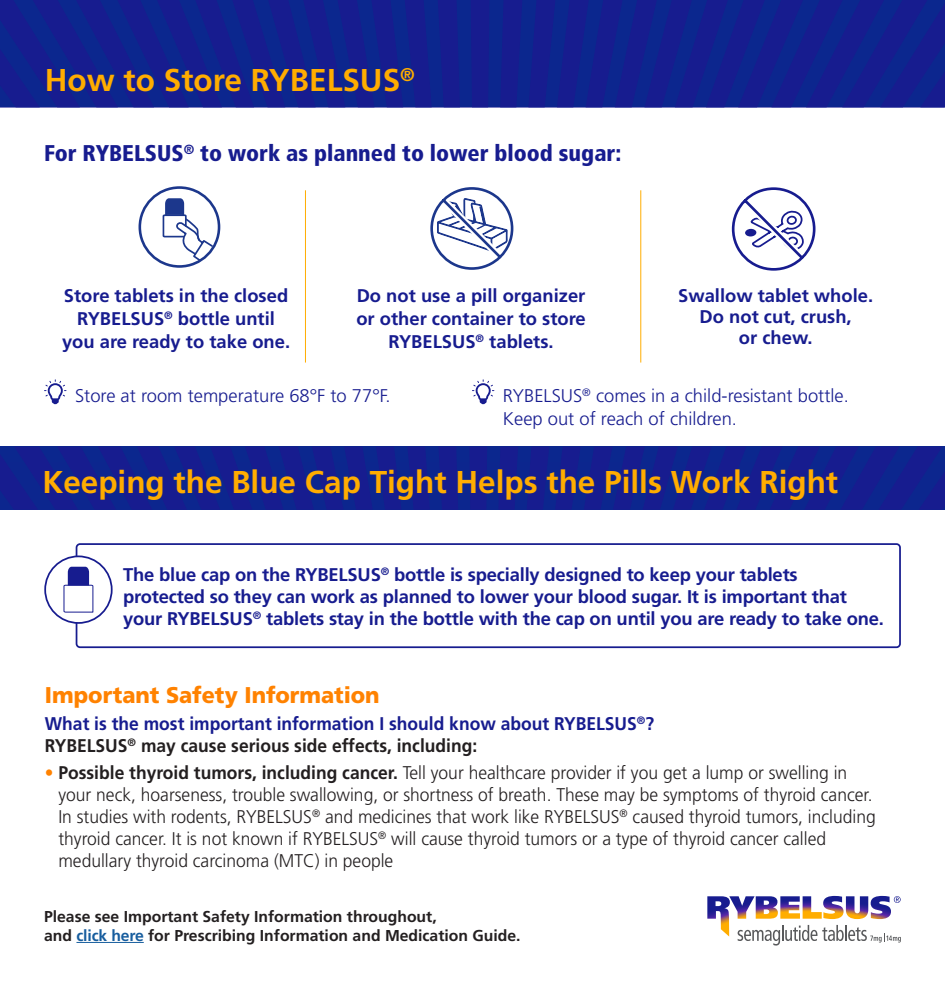
<style>
.page{position:relative;width:945px;height:985px;background:#fff}
.page>*{position:absolute;margin:0;border:0;box-sizing:border-box;transform-origin:0 0}
.t1{font:700 31.5px "Frutiger LT Std";color:#ffad00}
.t2{font:900 condensed 22.75px "Frutiger LT Std";color:#171c8f}
.Body_Copy{font:900 22.75px "Frutiger LT Std";color:#ff8200;scale:.95 1}
.Body_Copy-2{font:300 18.38px/21.9px "Frutiger LT Std";color:#231f20;scale:.95 1}
.Body_Copy-3{font:700 18.38px/22.8px "Frutiger LT Std";color:#171c8f;text-align:center}
.Body_Copy-4{font:700 18.38px/21.9px "Frutiger LT Std";color:#171c8f;scale:.95 1}
.t3{font:300 18.38px/22.8px "Frutiger LT Std";color:#171c8f}
.t4{font:700 15.75px/19.2px "Frutiger LT Std";color:#231f20}
.s1{color:#231f20}
.s2{color:#ff8200}
.s3{font-weight:700}
.s4{color:#175d9e}
</style>
<div class="page">
<div style="left:0;top:0;width:945px;height:107px;background:#171c8f"></div>
<hr style="left:76px;top:941px;width:68px;height:1px;background:#175d9e">
<svg style="left:707px;top:895px;width:194px;height:50px"></svg>
<svg style="left:430px;top:187px;width:84px;height:83px"></svg>
<svg style="left:162px;top:197px;width:52px;height:71px"></svg>
<div style="left:139px;top:186px;width:81px;height:82px;border:3px solid #1c378c;border-radius:50%"></div>
<svg style="left:731px;top:187px;width:85px;height:84px"></svg>
<hr style="left:640px;top:190px;width:1px;height:172px;background:#ffad00">
<hr style="left:305px;top:190px;width:1px;height:172px;background:#ffad00">
<svg style="left:44px;top:379px;width:22px;height:25px"></svg>
<svg style="left:472px;top:379px;width:22px;height:25px"></svg>
<div style="left:0;top:446px;width:945px;height:63px;background:#171c8f"></div>
<div style="left:76px;top:543px;width:825px;height:105px;border:2px solid #171c8f;border-radius:4px"></div>
<div style="left:45px;top:556px;width:67px;height:67px;background:#fff;border-radius:50%"></div>
<div style="left:44px;top:555px;width:69px;height:68px;border:2px solid #171c8f;border-radius:50%"></div>
<svg style="left:63px;top:566px;width:31px;height:47px"></svg>
<p class="t1" style="left:45px;top:62px;width:372px">How to Store RYBELSUS<sup>®</sup></p>
<p class="t2" style="left:44px;top:140px;width:579px">For RYBELSUS<sup>®</sup> to work as planned to lower blood sugar:</p>
<p class="Body_Copy-3" style="left:62px;top:284px;width:230px">Store tablets in the closed<br>RYBELSUS<sup>®</sup> bottle until you are ready to take one.</p>
<p class="Body_Copy-3" style="left:678px;top:285px;width:197px;line-height:21px">Swallow tablet whole.<br>Do not cut, crush,<br>or chew.</p>
<p class="Body_Copy-3" style="left:356px;top:284px;width:231px">Do not use a pill organizer or other container to store<br>RYBELSUS<sup>®</sup> tablets.</p>
<p class="t3" style="left:75px;top:384px;width:317px">Store at room temperature 68°F to 77°F.</p>
<p class="t3" style="left:503px;top:384px;width:347px">RYBELSUS<sup>®</sup> comes in a child-resistant bottle.<br>Keep out of reach of children.</p>
<p class="t1" style="left:42px;top:463px;width:797px">Keeping the Blue Cap Tight Helps the Pills Work Right</p>
<p class="Body_Copy-3" style="left:123px;top:563px;width:762px;line-height:22.1px;text-align:left">The blue cap on the RYBELSUS<sup>®</sup> bottle is specially designed to keep your tablets protected so they can work as planned to lower your blood sugar. It is important that your RYBELSUS<sup>®</sup> tablets stay in the bottle with the cap on until you are ready to take one.</p>
<p class="Body_Copy" style="left:45px;top:681px;width:354px">Important Safety Information</p>
<p class="Body_Copy-4" style="left:45px;top:712px;width:643px">What is the most important information I should know about RYBELSUS<sup>®</sup>?<br><span class="s1">RYBELSUS</span><sup>®</sup> <span class="s1">may cause serious side effects, including:</span></p>
<p class="Body_Copy-2" style="left:58px;top:762px;width:862px;text-indent:-14px"><span class="s2">•</span> <span class="s3">Possible thyroid tumors, including cancer.</span> Tell your healthcare provider if you get a lump or swelling in your neck, hoarseness, trouble swallowing, or shortness of breath. These may be symptoms of thyroid cancer.<br>In studies with rodents, RYBELSUS<sup>®</sup> and medicines that work like RYBELSUS<sup>®</sup> caused thyroid tumors, including thyroid cancer. It is not known if RYBELSUS<sup>®</sup> will cause thyroid tumors or a type of thyroid cancer called medullary thyroid carcinoma (MTC) in people</p>
<p class="t4" style="left:44px;top:906px;width:478px">Please see Important Safety Information throughout,<br>and <span class="s4">click here</span> for Prescribing Information and Medication Guide.</p>
</div>
